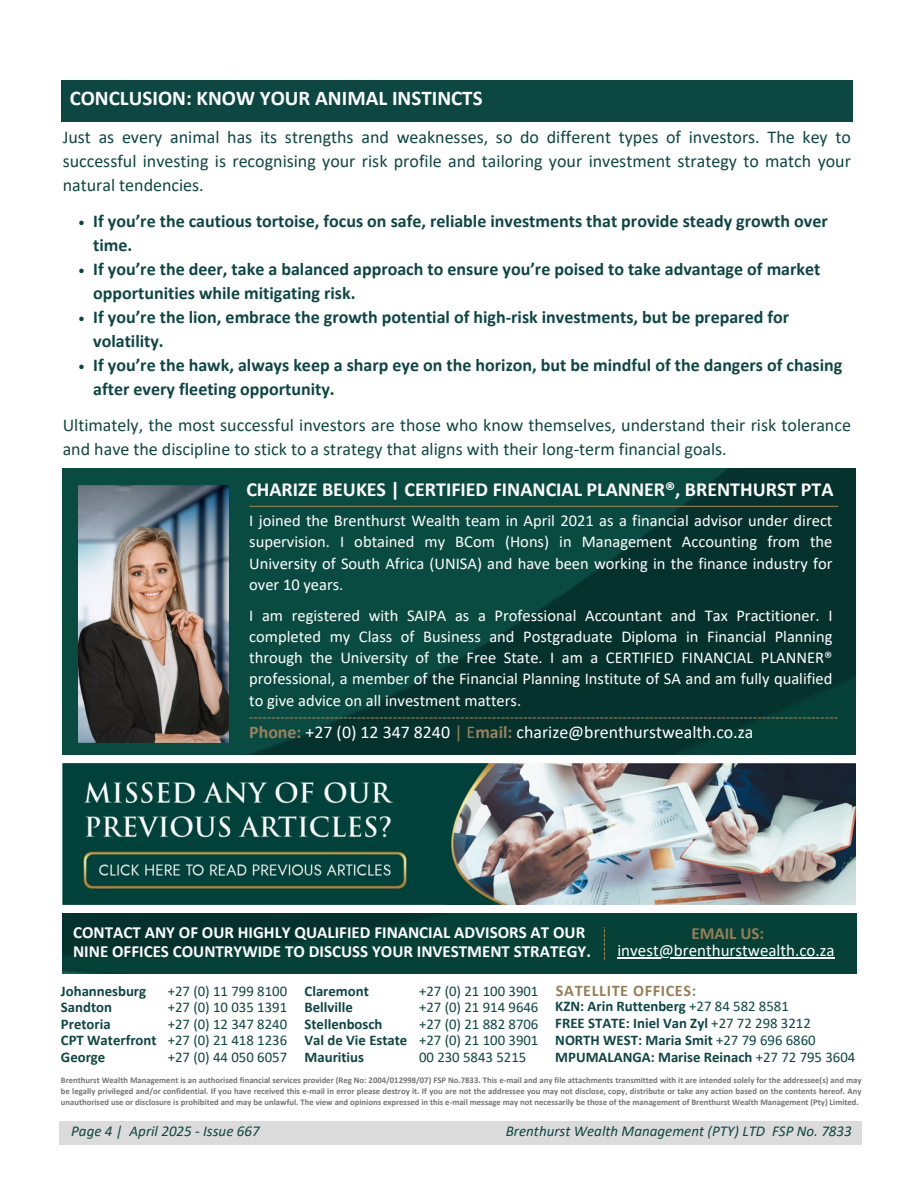
<style>
.page{position:relative;width:918px;height:1188px;background:#fff}
.page>*{position:absolute;margin:0;border:0;box-sizing:border-box;transform-origin:0 0}
.t1{font:700 21px "Calibri";color:#fff}
.t2{font:700 19.95px "Calibri";color:#fff}
.t3{font:700 18px/24px "Calibri";color:#0d4742}
.t4{font:18px/24px "Calibri";color:#0d4742;text-align:justify}
.t5{font:17.85px "Calibri";color:#fff}
.t6{font:700 16.95px/19px "Calibri";color:#fff}
.t7{font:16.95px "Calibri";color:#fff}
.t8{font:700 16.95px "Calibri";color:#987e55}
.t9{font:16.5px/21.3px "Calibri";color:#fff;text-align:justify}
.t10{font:700 16.2px "Calibri";letter-spacing:.035em;color:#987e55}
.t11{font:italic 15px "Calibri";color:#0d4742}
.t12{font:700 14.7px/16.6px "Calibri";color:#0d4742}
.t13{font:14.7px/16.6px "Calibri";color:#0d4742;text-align:justify}
.t14{font:700 8.7px/10.8px "Calibri";color:#737373;text-align:justify}
.s1{font-weight:700;color:#9b825d}
.s2{color:#9b825d}
.s3{font-weight:400}
</style>
<div class="page">
<div style="left:59px;top:1121px;width:803px;height:23px;background:#dbdbdb"></div>
<img style="left:63px;top:914px;width:794px;height:60px">
<svg style="left:604px;top:927px;width:1px;height:33px"></svg>
<img style="left:63px;top:468px;width:793px;height:286px">
<hr style="left:249px;top:506px;width:589px;height:1px;background:#987e55">
<svg style="left:249px;top:717px;width:589px;height:2px"></svg>
<div style="left:61px;top:80px;width:792px;height:41px;background:#0d4742"></div>
<img style="left:63px;top:764px;width:793px;height:141px">
<img style="left:79px;top:486px;width:150px;height:256px">
<hr style="left:617px;top:957px;width:218px;height:1px;background:#fff">
<svg style="left:79px;top:221px;width:5px;height:4px"></svg>
<svg style="left:79px;top:269px;width:5px;height:4px"></svg>
<svg style="left:79px;top:317px;width:5px;height:4px"></svg>
<svg style="left:79px;top:365px;width:5px;height:4px"></svg>
<h4 class="t1" style="left:70px;top:90px;width:414px">CONCLUSION: KNOW YOUR ANIMAL INSTINCTS</h4>
<h2 class="t4" style="left:63px;top:127px;width:790px">Just as every animal has its strengths and weaknesses, so do different types of investors. The key to successful investing is recognising your risk profile and tailoring your investment strategy to match your natural tendencies.</h2>
<p class="t3" style="left:93px;top:211px;width:736px">If you’re the cautious tortoise, focus on safe, reliable investments that provide steady growth over time.</p>
<h2 class="t3" style="left:93px;top:259px;width:729px">If you’re the deer, take a balanced approach to ensure you’re poised to take advantage of market opportunities while mitigating risk.</h2>
<h3 class="t3" style="left:93px;top:307px;width:697px">If you’re the lion, embrace the growth potential of high-risk investments, but be prepared for volatility.</h3>
<h4 class="t3" style="left:93px;top:355px;width:751px">If you’re the hawk, always keep a sharp eye on the horizon, but be mindful of the dangers of chasing after every fleeting opportunity.</h4>
<h5 class="t4" style="left:63px;top:415px;width:790px">Ultimately, the most successful investors are those who know themselves, understand their risk tolerance and have the discipline to stick to a strategy that aligns with their long-term financial goals.</h5>
<h5 class="t2" style="left:246px;top:481px;width:589px">CHARIZE BEUKES | CERTIFIED FINANCIAL PLANNER®, BRENTHURST PTA</h5>
<p class="t9" style="left:249px;top:511px;width:585px">I joined the Brenthurst Wealth team in April 2021 as a financial advisor under direct supervision. I obtained my BCom (Hons) in Management Accounting from the University of South Africa (UNISA) and have been working in the finance industry for over 10 years.</p>
<p class="t9" style="left:249px;top:606px;width:585px">I am registered with SAIPA as a Professional Accountant and Tax Practitioner. I completed my Class of Business and Postgraduate Diploma in Financial Planning through the University of the Free State. I am a CERTIFIED FINANCIAL PLANNER® professional, a member of the Financial Planning Institute of SA and am fully qualified to give advice on all investment matters.</p>
<h2 class="t5" style="left:249px;top:725px;width:506px"><span class="s1">Phone:</span> +27 (0) 12 347 8240 <span class="s2">| E</span><span class="s1">mail:</span> charize@brenthurstwealth.co.za</h2>
<h1 class="t6" style="left:73px;top:924px;width:519px">CONTACT ANY OF OUR HIGHLY QUALIFIED FINANCIAL ADVISORS AT OUR<br>NINE OFFICES COUNTRYWIDE TO DISCUSS YOUR INVESTMENT STRATEGY.</h1>
<h3 class="t8" style="left:691px;top:926px;width:74px">EMAIL US:</h3>
<p class="t7" style="left:617px;top:943px;width:219px">invest@brenthurstwealth.co.za</p>
<p class="t10" style="left:556px;top:984px;width:142px">SATELLITE OFFICES:</p>
<h3 class="t12" style="left:555px;top:999px;width:302px">KZN: Arin Ruttenberg <span class="s3">+27 84 582 8581<br></span>FREE STATE: Iniel Van Zyl <span class="s3">+27 72 298 3212<br></span>NORTH WEST: Maria Smit <span class="s3">+27 79 696 6860<br></span>MPUMALANGA: Marise Reinach <span class="s3">+27 72 795 3604</span></h3>
<p class="t12" style="left:61px;top:984px;width:97px">Johannesburg<br>Sandton<br>Pretoria<br>CPT Waterfront<br>George</p>
<h1 class="t13" style="left:168px;top:984px;width:121px">+27 (0) 11 799 8100 +27 (0) 10 035 1391 +27 (0) 12 347 8240 +27 (0) 21 418 1236 +27 (0) 44 050 6057</h1>
<p class="t12" style="left:305px;top:984px;width:104px">Claremont<br>Bellville<br>Stellenbosch<br>Val de Vie Estate<br>Mauritius</p>
<h3 class="t13" style="left:419px;top:984px;width:121px">+27 (0) 21 100 3901 +27 (0) 21 914 9646 +27 (0) 21 882 8706 +27 (0) 21 100 3901<br>00 230 5843 5215</h3>
<h3 class="t14" style="left:61px;top:1076px;width:802px">Brenthurst Wealth Management is an authorised financial services provider (Reg No: 2004/012998/07) FSP No.7833. This e-mail and any file attachments transmitted with it are intended solely for the addressee(s) and may be legally privileged and/or confidential. If you have received this e-mail in error please destroy it. If you are not the addressee you may not disclose, copy, distribute or take any action based on the contents hereof. Any unauthorised use or disclosure is prohibited and may be unlawful. The view and opinions expressed in this e-mail message may not necessarily be those of the management of Brenthurst Wealth Management (Pty) Limited.</h3>
<p class="t11" style="left:71px;top:1124px;width:190px">Page 4 | April 2025 - Issue 667</p>
<p class="t11" style="left:506px;top:1124px;width:347px">Brenthurst Wealth Management (PTY) LTD FSP No. 7833</p>
</div>
